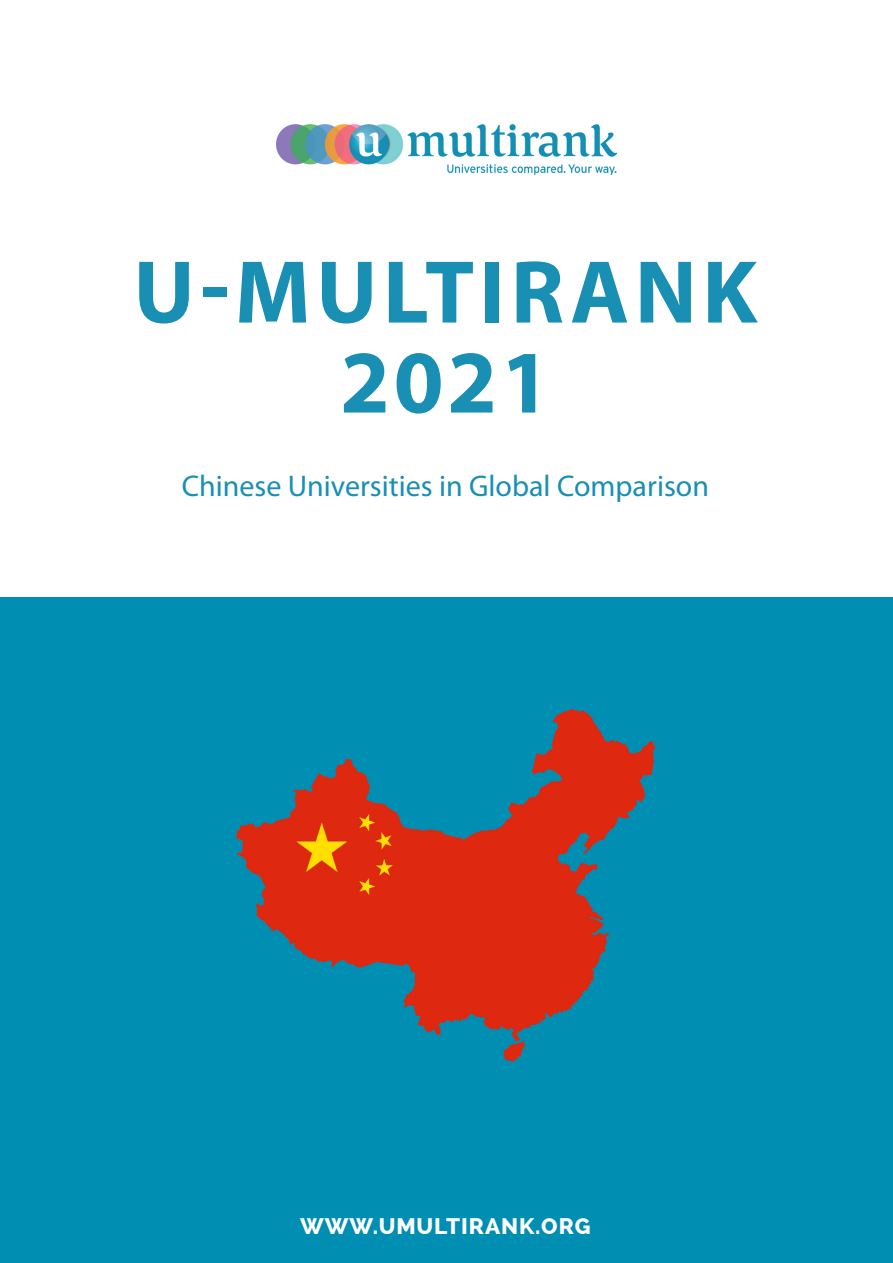
<style>
.page{position:relative;width:893px;height:1263px;background:#fff}
.page>*{position:absolute;margin:0;border:0;box-sizing:border-box;transform-origin:0 0}
.Title{font:700 90px "Myriad Pro";letter-spacing:.06em;color:#198fb4}
.Body_Text_-_Align_Le{font:30px "Myriad Pro";color:#198fb4}
.Subhead_-_Align_Left{font:800 22.5px "Raleway";letter-spacing:.04em;color:#fff}
</style>
<div class="page">
<img style="left:0;top:597px;width:893px;height:666px">
<img style="left:276px;top:124px;width:341px;height:50px">
<p class="Title" style="left:133px;top:233px;width:626px">U-MULTIRANK</p>
<p class="Title" style="left:340px;top:323px;width:212px">2021</p>
<p class="Body_Text_-_Align_Le" style="left:182px;top:467px;width:529px">Chinese Universities in Global Comparison</p>
<p class="Subhead_-_Align_Left" style="left:300px;top:1213px;width:292px">WWW.UMULTIRANK.ORG</p>
</div>
